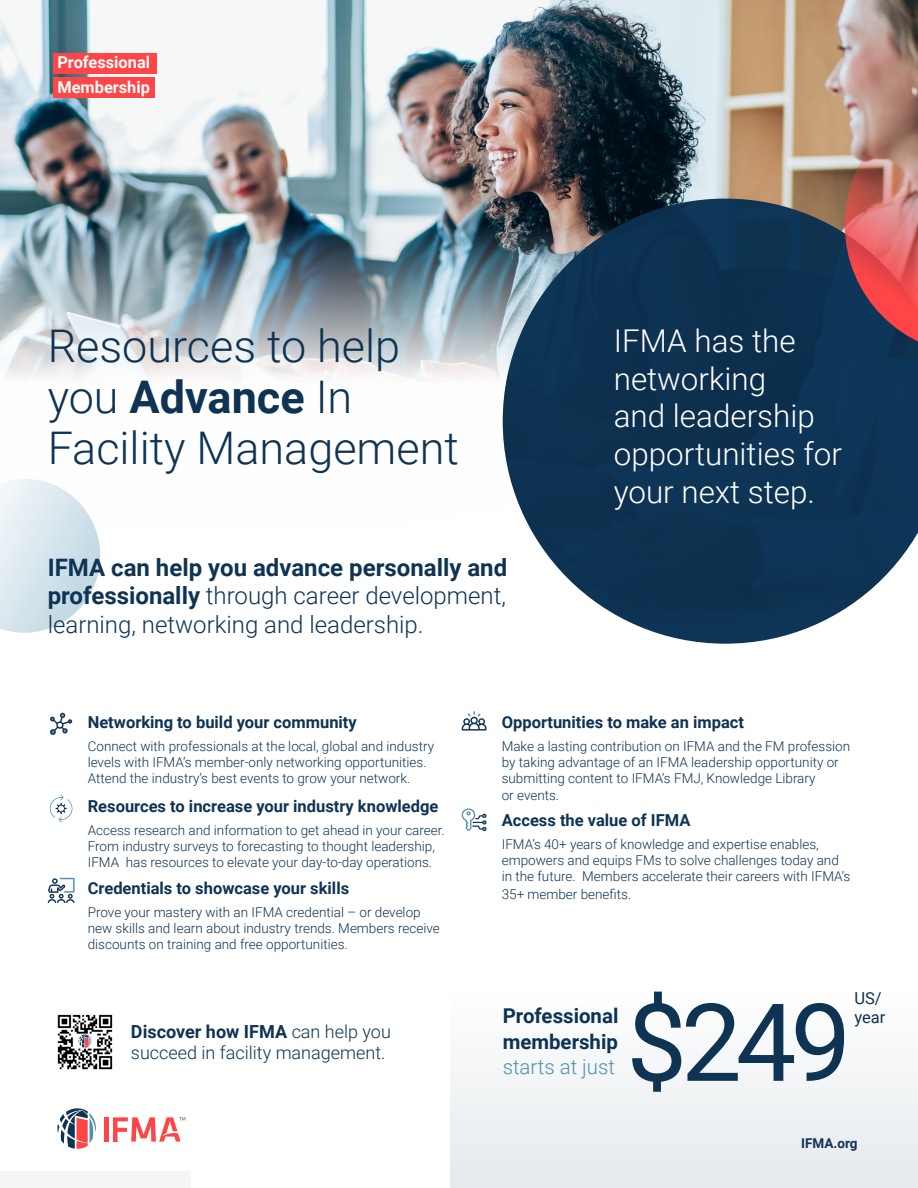
<style>
.page{position:relative;width:918px;height:1188px;background:#fff}
.page>*{position:absolute;margin:0;border:0;box-sizing:border-box;transform-origin:0 0}
.t1{font:108px "Roboto";color:#0e3353}
.t2{font:300 45px/51px "Roboto";color:#0e3353}
.t3{font:300 31.35px/37.7px "Roboto";color:#fff}
.t4{font:300 24px/28.8px "Roboto";color:#0e3353;text-align:justify}
.t5{font:700 20.4px/25.5px "Roboto";color:#0d3354;text-align:justify}
.t6{font:300 18px/21.6px "Roboto";color:#0e3353}
.t7{font:700 16.5px "Roboto";color:#0e3353}
.t8{font:16.5px/19.8px "Roboto";color:#0e3353}
.t9{font:700 16.35px/24.6px "Roboto";color:#fff}
.t10{font:300 13.5px/16.2px "Roboto";color:#0e3353}
.t11{font:700 13.5px "Roboto";color:#0e3353}
.s1{font-weight:700}
.s2{font-weight:300;color:#4f8fb0}
</style>
<div class="page">
<svg style="left:0;top:532px;width:100px;height:101px;background:#d8e6ed"></svg>
<div style="left:450px;top:911px;width:468px;height:277px;background:linear-gradient(to bottom,#fff,#e7ebee)"></div>
<img style="left:0;top:0;width:918px;height:532px">
<img style="left:503px;top:199px;width:415px;height:445px">
<svg style="left:845px;top:95px;width:73px;height:259px;background:#ad6768"></svg>
<hr style="left:104px;top:1117px;width:4px;height:25px;background:#ff4546">
<svg style="left:57px;top:1108px;width:39px;height:41px"></svg>
<svg style="left:113px;top:1117px;width:72px;height:25px"></svg>
<div style="left:0;top:1172px;width:190px;height:16px;background:#f5f5f5"></div>
<svg style="left:49px;top:794px;width:24px;height:29px"></svg>
<svg style="left:462px;top:711px;width:25px;height:20px"></svg>
<svg style="left:50px;top:713px;width:22px;height:22px"></svg>
<svg style="left:48px;top:878px;width:27px;height:25px"></svg>
<div style="left:53px;top:54px;width:104px;height:20px;background:#ff4546"></div>
<div style="left:53px;top:78px;width:101px;height:20px;background:#ff4546"></div>
<img style="left:57px;top:1014px;width:56px;height:56px">
<svg style="left:462px;top:808px;width:25px;height:23px"></svg>
<p class="t9" style="left:57px;top:49px;width:94px">Professional<br>Membership</p>
<p class="t2" style="left:48px;top:319px;width:413px">Resources to help you <span class="s1">Advance</span> In<br>Facility Management</p>
<p class="t4" style="left:48px;top:552px;width:461px"><span class="s1">IFMA can help you advance personally and professionally</span> through career development, learning, networking and leadership.</p>
<p class="t3" style="left:614px;top:321px;width:230px">IFMA has the networking<br>and leadership opportunities for your next step.</p>
<p class="t7" style="left:88px;top:711px;width:271px">Networking to build your community</p>
<p class="t10" style="left:88px;top:738px;width:348px">Connect with professionals at the local, global and industry levels with IFMA’s member-only networking opportunities.<br>Attend the industry’s best events to grow your network.</p>
<p class="t7" style="left:88px;top:794px;width:352px">Resources to increase your industry knowledge</p>
<p class="t10" style="left:88px;top:821px;width:359px">Access research and information to get ahead in your career.<br>From industry surveys to forecasting to thought leadership,<br>IFMA has resources to elevate your day-to-day operations.</p>
<p class="t7" style="left:88px;top:876px;width:263px">Credentials to showcase your skills</p>
<p class="t10" style="left:88px;top:903px;width:354px">Prove your mastery with an IFMA credential – or develop new skills and learn about industry trends. Members receive discounts on training and free opportunities.</p>
<p class="t6" style="left:131px;top:1020px;width:261px"><span class="s1">Discover how IFMA</span> can help you succeed in facility management.</p>
<p class="t7" style="left:502px;top:711px;width:244px">Opportunities to make an impact</p>
<p class="t10" style="left:502px;top:738px;width:350px">Make a lasting contribution on IFMA and the FM profession by taking advantage of an IFMA leadership opportunity or submitting content to IFMA’s FMJ, Knowledge Library<br>or events.</p>
<p class="t7" style="left:502px;top:809px;width:190px">Access the value of IFMA</p>
<p class="t10" style="left:502px;top:836px;width:350px">IFMA’s 40+ years of knowledge and expertise enables, empowers and equips FMs to solve challenges today and in the future. Members accelerate their careers with IFMA’s</p>
<p class="t10" style="left:502px;top:886px;width:131px">35+ member benefits.</p>
<p class="t5" style="left:503px;top:1002px;width:117px">Professional membership <span class="s2">starts at just</span></p>
<h1 class="t1" style="left:626px;top:967px;width:226px">$249</h1>
<p class="t8" style="left:854px;top:987px;width:33px">US/ year</p>
<p class="t11" style="left:801px;top:1134px;width:58px">IFMA.org</p>
</div>
